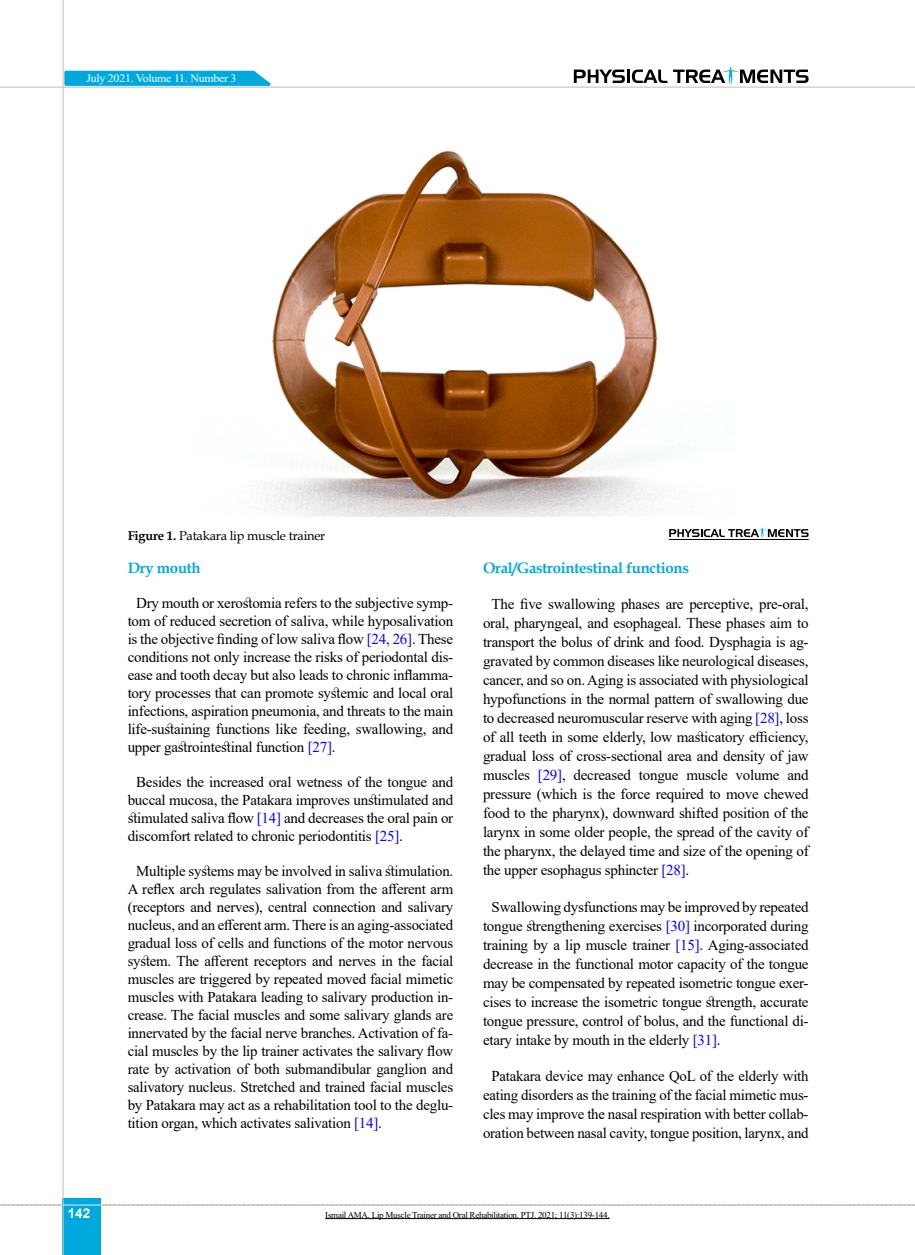
<style>
.page{position:relative;width:915px;height:1255px;background:#fff}
.page>*{position:absolute;margin:0;border:0;box-sizing:border-box;transform-origin:0 0}
.t1{font:15px/18px "Times New Roman";letter-spacing:-.015em;color:#000;text-align:justify}
.t2{font:700 15px "Book Antiqua";letter-spacing:-.02em;color:#00a9dd}
.t3{font:700 13.5px "Arial";color:#fff}
.t4{font:12.75px "Book Antiqua";letter-spacing:-.015em;color:#000}
.t5{font:11.4px "Times New Roman";letter-spacing:-.025em;color:#fff;scale:1.05 1}
.t6{font:9px "Times New Roman";letter-spacing:-.03em;color:#000}
.s1{font-weight:700}
.s2{color:#00f}
</style>
<div class="page">
<svg style="left:0;top:1204px;width:915px;height:1px"></svg>
<div style="left:63px;top:1198px;width:38px;height:56px;background:#00a9dd"></div>
<hr style="left:62px;top:0;width:2px;height:1254px;background:#c2c4c6">
<hr style="left:0;top:87px;width:914px;height:1px;background:#c2c4c6">
<hr style="left:63px;top:1204px;width:38px;height:1px;background:#ebebec">
<svg style="left:63px;top:69px;width:215px;height:18px;background:#36bae2"></svg>
<svg style="left:573px;top:67px;width:235px;height:17px"></svg>
<svg style="left:669px;top:528px;width:139px;height:9px"></svg>
<hr style="left:668px;top:539px;width:140px;height:1px;background:#000">
<img style="left:220px;top:150px;width:506px;height:366px">
<hr style="left:325px;top:1218px;width:284px;height:1px;background:#000">
<p class="t5" style="left:86px;top:70px;width:144px">July 2021. Volume 11. Number 3</p>
<p class="t3" style="left:68px;top:1203px;width:24px">142</p>
<p class="t4" style="left:128px;top:527px;width:199px"><span class="s1">Figure 1.</span> Patakara lip muscle trainer</p>
<p class="t2" style="left:128px;top:557px;width:75px">Dry mouth</p>
<p class="t1" style="left:128px;top:593px;width:327px;text-indent:9px">Dry mouth or xerostomia refers to the subjective symp&shy;tom of reduced secretion of saliva, while hyposalivation is the objective finding of low saliva flow <span class="s2">[24, 26]</span>. These conditions not only increase the risks of periodontal dis&shy;ease and tooth decay but also leads to chronic inflamma&shy;tory processes that can promote systemic and local oral infections, aspiration pneumonia, and threats to the main life-sustaining functions like feeding, swallowing, and upper gastrointestinal function <span class="s2">[27]</span>.</p>
<p class="t1" style="left:128px;top:772px;width:327px;text-indent:9px">Besides the increased oral wetness of the tongue and buccal mucosa, the Patakara improves unstimulated and stimulated saliva flow <span class="s2">[14]</span> and decreases the oral pain or discomfort related to chronic periodontitis <span class="s2">[25]</span>.</p>
<p class="t1" style="left:128px;top:861px;width:327px;text-indent:9px">Multiple systems may be involved in saliva stimulation.<br>A reflex arch regulates salivation from the afferent arm (receptors and nerves), central connection and salivary nucleus, and an efferent arm. There is an aging-associated gradual loss of cells and functions of the motor nervous system. The afferent receptors and nerves in the facial muscles are triggered by repeated moved facial mimetic muscles with Patakara leading to salivary production in&shy;crease. The facial muscles and some salivary glands are innervated by the facial nerve branches. Activation of fa&shy;cial muscles by the lip trainer activates the salivary flow rate by activation of both submandibular ganglion and salivatory nucleus. Stretched and trained facial muscles by Patakara may act as a rehabilitation tool to the deglu&shy;tition organ, which activates salivation <span class="s2">[14]</span>.</p>
<p class="t2" style="left:483px;top:557px;width:207px">Oral/Gastrointestinal functions</p>
<p class="t1" style="left:483px;top:593px;width:327px;line-height:19px;text-indent:9px">The five swallowing phases are perceptive, pre-oral, oral, pharyngeal, and esophageal. These phases aim to transport the bolus of drink and food. Dysphagia is ag&shy;gravated by common diseases like neurological diseases, cancer, and so on. Aging is associated with physiological hypofunctions in the normal pattern of swallowing due to decreased neuromuscular reserve with aging <span class="s2">[28]</span>, loss of all teeth in some elderly, low masticatory efficiency, gradual loss of cross-sectional area and density of jaw muscles <span class="s2">[29]</span>, decreased tongue muscle volume and pressure (which is the force required to move chewed food to the pharynx), downward shifted position of the larynx in some older people, the spread of the cavity of the pharynx, the delayed time and size of the opening of the upper esophagus sphincter <span class="s2">[28]</span>.</p>
<p class="t1" style="left:483px;top:896px;width:327px;line-height:19px;text-indent:9px">Swallowing dysfunctions may be improved by repeated tongue strengthening exercises <span class="s2">[30]</span> incorporated during training by a lip muscle trainer <span class="s2">[15]</span>. Aging-associated decrease in the functional motor capacity of the tongue may be compensated by repeated isometric tongue exer&shy;cises to increase the isometric tongue strength, accurate tongue pressure, control of bolus, and the functional di&shy;etary intake by mouth in the elderly <span class="s2">[31]</span>.</p>
<p class="t1" style="left:483px;top:1065px;width:327px;line-height:19px;text-align:center">Patakara device may enhance QoL of the elderly with eating disorders as the training of the facial mimetic mus&shy;cles may improve the nasal respiration with better collab&shy;oration between nasal cavity, tongue position, larynx, and</p>
<p class="t6" style="left:325px;top:1208px;width:286px">Ismail AMA. Lip Muscle Trainer and Oral Rehabilitation. PTJ. 2021; 11(3):139-144.</p>
</div>
